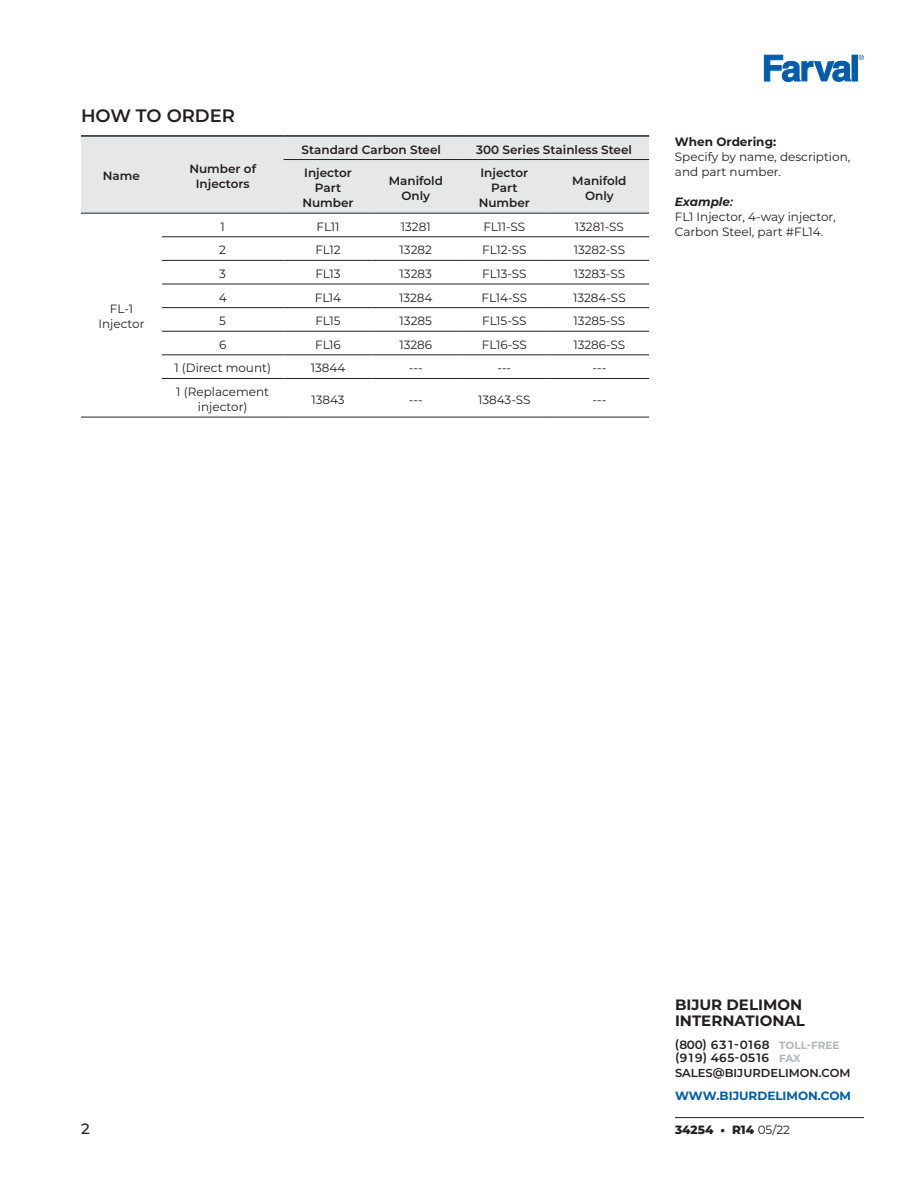
<style>
.page{position:relative;width:918px;height:1188px;background:#fff}
.page>*{position:absolute;margin:0;border:0;box-sizing:border-box;transform-origin:0 0}
.t1{font:600 18px "Montserrat";color:#231f20}
.t2{font:700 15px/15.8px "Montserrat";color:#231f20}
.t3{font:500 15px "Montserrat";color:#231f20}
.t4{font:12px/15px "Montserrat";color:#231f20;text-align:center}
.t5{font:600 12px/15px "Montserrat";color:#231f20;text-align:center}
.t6{font:600 12px/13.5px "Montserrat";letter-spacing:.05em;color:#231f20}
.t7{font:700 12px "Montserrat";color:#015dab}
.t8{font:800 12px "Montserrat";color:#231f20}
.t9{font:700 12px "Montserrat";color:#231f20}
.t10{font:600 11.55px "Montserrat";color:#231f20}
.s1{font-weight:700;font-style:italic}
.s2{font-weight:600;font-style:italic}
.s3{font-weight:700;font-size:10.5px;color:#b2b7bb}
.s4{font-weight:400}
</style>
<div class="page">
<svg style="left:763px;top:54px;width:89px;height:28px"></svg>
<div style="left:852px;top:55px;width:5px;height:26px;background:#015dab"></div>
<div style="left:852px;top:55px;width:6px;height:27px;border:1px solid #015dab"></div>
<svg style="left:859px;top:55px;width:5px;height:5px"></svg>
<hr style="left:675px;top:1117px;width:189px;height:1px;background:#231f20">
<div style="left:81px;top:137px;width:568px;height:76px;background:#e6e7e9"></div>
<hr style="left:284px;top:159px;width:89px;height:1px;background:#231f20">
<hr style="left:373px;top:159px;width:86px;height:1px;background:#231f20">
<hr style="left:459px;top:159px;width:91px;height:1px;background:#231f20">
<hr style="left:550px;top:159px;width:99px;height:1px;background:#231f20">
<hr style="left:81px;top:213px;width:81px;height:1px;background:#231f20">
<hr style="left:162px;top:213px;width:122px;height:1px;background:#231f20">
<hr style="left:284px;top:213px;width:89px;height:1px;background:#231f20">
<hr style="left:373px;top:213px;width:86px;height:1px;background:#231f20">
<hr style="left:459px;top:213px;width:91px;height:1px;background:#231f20">
<hr style="left:550px;top:213px;width:99px;height:1px;background:#231f20">
<hr style="left:162px;top:237px;width:122px;height:1px;background:#231f20">
<hr style="left:284px;top:237px;width:89px;height:1px;background:#231f20">
<hr style="left:373px;top:237px;width:86px;height:1px;background:#231f20">
<hr style="left:459px;top:237px;width:91px;height:1px;background:#231f20">
<hr style="left:550px;top:237px;width:99px;height:1px;background:#231f20">
<hr style="left:162px;top:260px;width:122px;height:1px;background:#231f20">
<hr style="left:284px;top:260px;width:89px;height:1px;background:#231f20">
<hr style="left:373px;top:260px;width:86px;height:1px;background:#231f20">
<hr style="left:459px;top:260px;width:91px;height:1px;background:#231f20">
<hr style="left:550px;top:260px;width:99px;height:1px;background:#231f20">
<hr style="left:162px;top:284px;width:122px;height:1px;background:#231f20">
<hr style="left:284px;top:284px;width:89px;height:1px;background:#231f20">
<hr style="left:373px;top:284px;width:86px;height:1px;background:#231f20">
<hr style="left:459px;top:284px;width:91px;height:1px;background:#231f20">
<hr style="left:550px;top:284px;width:99px;height:1px;background:#231f20">
<hr style="left:162px;top:307px;width:122px;height:1px;background:#231f20">
<hr style="left:284px;top:307px;width:89px;height:1px;background:#231f20">
<hr style="left:373px;top:307px;width:86px;height:1px;background:#231f20">
<hr style="left:459px;top:307px;width:91px;height:1px;background:#231f20">
<hr style="left:550px;top:307px;width:99px;height:1px;background:#231f20">
<hr style="left:162px;top:331px;width:122px;height:1px;background:#231f20">
<hr style="left:284px;top:331px;width:89px;height:1px;background:#231f20">
<hr style="left:373px;top:331px;width:86px;height:1px;background:#231f20">
<hr style="left:459px;top:331px;width:91px;height:1px;background:#231f20">
<hr style="left:550px;top:331px;width:99px;height:1px;background:#231f20">
<hr style="left:162px;top:355px;width:122px;height:1px;background:#231f20">
<hr style="left:284px;top:355px;width:89px;height:1px;background:#231f20">
<hr style="left:373px;top:355px;width:86px;height:1px;background:#231f20">
<hr style="left:459px;top:355px;width:91px;height:1px;background:#231f20">
<hr style="left:550px;top:355px;width:99px;height:1px;background:#231f20">
<hr style="left:162px;top:378px;width:122px;height:1px;background:#231f20">
<hr style="left:284px;top:378px;width:89px;height:1px;background:#231f20">
<hr style="left:373px;top:378px;width:86px;height:1px;background:#231f20">
<hr style="left:459px;top:378px;width:91px;height:1px;background:#231f20">
<hr style="left:550px;top:378px;width:99px;height:1px;background:#231f20">
<hr style="left:81px;top:417px;width:81px;height:1px;background:#231f20">
<hr style="left:162px;top:417px;width:122px;height:1px;background:#231f20">
<hr style="left:284px;top:417px;width:89px;height:1px;background:#231f20">
<hr style="left:373px;top:417px;width:86px;height:1px;background:#231f20">
<hr style="left:459px;top:417px;width:91px;height:1px;background:#231f20">
<hr style="left:550px;top:417px;width:99px;height:1px;background:#231f20">
<hr style="left:81px;top:135px;width:81px;height:2px;background:#231f20">
<hr style="left:162px;top:135px;width:122px;height:2px;background:#231f20">
<hr style="left:284px;top:135px;width:89px;height:2px;background:#231f20">
<hr style="left:373px;top:135px;width:86px;height:2px;background:#231f20">
<hr style="left:459px;top:135px;width:91px;height:2px;background:#231f20">
<hr style="left:550px;top:135px;width:99px;height:2px;background:#231f20">
<h1 class="t1" style="left:81px;top:103px;width:150px">How to Order</h1>
<p class="t5" style="left:103px;top:168px;width:39px">Name</p>
<p class="t5" style="left:189px;top:161px;width:68px">Number of<br>Injectors</p>
<p class="t5" style="left:302px;top:141px;width:141px">Standard Carbon Steel</p>
<p class="t5" style="left:476px;top:141px;width:157px">300 Series Stainless Steel</p>
<p class="t5" style="left:302px;top:165px;width:53px">Injector<br>Part<br>Number</p>
<p class="t5" style="left:389px;top:172px;width:56px">Manifold<br>Only</p>
<p class="t5" style="left:479px;top:165px;width:53px">Injector<br>Part<br>Number</p>
<p class="t5" style="left:572px;top:172px;width:56px">Manifold<br>Only</p>
<p class="t4" style="left:98px;top:301px;width:48px">FL-1<br>Injector</p>
<p class="t4" style="left:221px;top:219px;width:6px">1</p>
<p class="t4" style="left:317px;top:219px;width:24px">FL11</p>
<p class="t4" style="left:401px;top:219px;width:31px">13281</p>
<p class="t4" style="left:483px;top:219px;width:43px">FL11-SS</p>
<p class="t4" style="left:575px;top:219px;width:50px">13281-SS</p>
<p class="t4" style="left:219px;top:242px;width:8px">2</p>
<p class="t4" style="left:315px;top:242px;width:27px">FL12</p>
<p class="t4" style="left:400px;top:242px;width:34px">13282</p>
<p class="t4" style="left:482px;top:242px;width:46px">FL12-SS</p>
<p class="t4" style="left:574px;top:242px;width:53px">13282-SS</p>
<p class="t4" style="left:219px;top:266px;width:8px">3</p>
<p class="t4" style="left:315px;top:266px;width:27px">FL13</p>
<p class="t4" style="left:400px;top:266px;width:34px">13283</p>
<p class="t4" style="left:482px;top:266px;width:46px">FL13-SS</p>
<p class="t4" style="left:574px;top:266px;width:53px">13283-SS</p>
<p class="t4" style="left:219px;top:289px;width:9px">4</p>
<p class="t4" style="left:315px;top:289px;width:28px">FL14</p>
<p class="t4" style="left:399px;top:289px;width:35px">13284</p>
<p class="t4" style="left:481px;top:289px;width:47px">FL14-SS</p>
<p class="t4" style="left:573px;top:289px;width:54px">13284-SS</p>
<p class="t4" style="left:219px;top:313px;width:8px">5</p>
<p class="t4" style="left:315px;top:313px;width:27px">FL15</p>
<p class="t4" style="left:400px;top:313px;width:34px">13285</p>
<p class="t4" style="left:482px;top:313px;width:46px">FL15-SS</p>
<p class="t4" style="left:574px;top:313px;width:53px">13285-SS</p>
<p class="t4" style="left:219px;top:337px;width:9px">6</p>
<p class="t4" style="left:315px;top:337px;width:27px">FL16</p>
<p class="t4" style="left:399px;top:337px;width:34px">13286</p>
<p class="t4" style="left:482px;top:337px;width:47px">FL16-SS</p>
<p class="t4" style="left:573px;top:337px;width:54px">13286-SS</p>
<p class="t4" style="left:174px;top:360px;width:98px">1 (Direct mount)</p>
<p class="t4" style="left:311px;top:360px;width:36px">13844</p>
<p class="t4" style="left:409px;top:360px;width:15px">---</p>
<p class="t4" style="left:497px;top:360px;width:15px">---</p>
<p class="t4" style="left:592px;top:360px;width:15px">---</p>
<p class="t4" style="left:176px;top:384px;width:94px">1 (Replacement injector)</p>
<p class="t4" style="left:311px;top:391px;width:35px">13843</p>
<p class="t4" style="left:409px;top:391px;width:15px">---</p>
<p class="t4" style="left:478px;top:391px;width:54px">13843-SS</p>
<p class="t4" style="left:592px;top:391px;width:15px">---</p>
<p class="t9" style="left:675px;top:133px;width:103px">WHEN ORDERING:</p>
<p class="t4" style="left:675px;top:148px;width:177px;text-align:left">Specify by name, description, and part number.</p>
<p class="t4" style="left:675px;top:193px;width:162px;text-align:left"><span class="s1">Example</span><span class="s2">:<br></span>FL1 Injector, 4-way injector,<br>Carbon Steel, part #FL14.</p>
<p class="t3" style="left:81px;top:1118px;width:10px">2</p>
<p class="t2" style="left:675px;top:996px;width:132px">BIJUR DELIMON<br>INTERNATIONAL</p>
<p class="t6" style="left:675px;top:1037px;width:166px">(800) 63 1-0168 <span class="s3">TOLL-FREE </span>(91 9) 465-0516 <span class="s3">FAX</span></p>
<p class="t10" style="left:675px;top:1065px;width:177px">sales@bijurdelimon.com</p>
<p class="t7" style="left:675px;top:1087px;width:54px">WWW.BIJURDELIMON</p>
<p class="t7" style="left:818px;top:1087px;width:35px">.COM</p>
<p class="t8" style="left:675px;top:1121px;width:117px">34254 • R14 <span class="s4">05/22</span></p>
</div>
